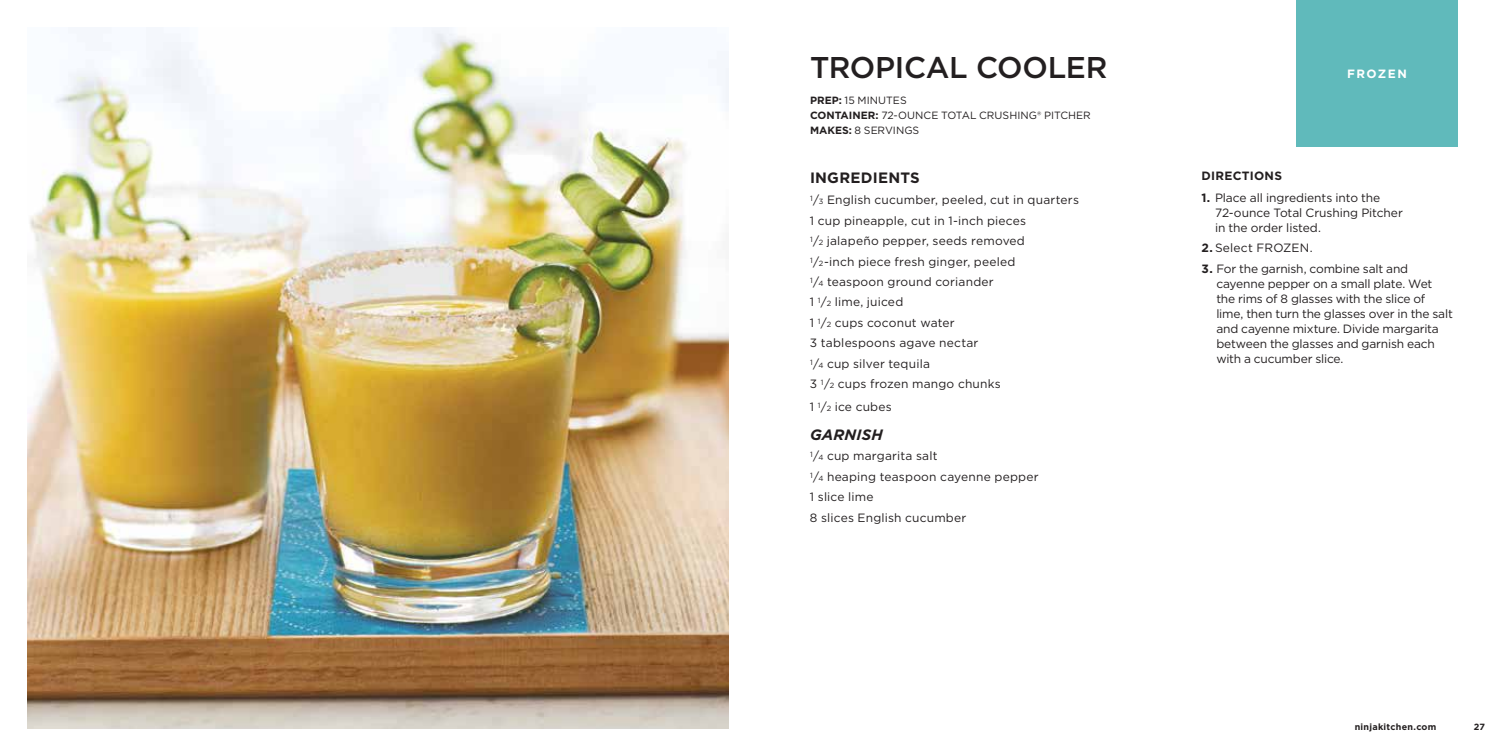
<style>
.page{position:relative;width:1512px;height:756px;background:#fff}
.page>*{position:absolute;margin:0;border:0;box-sizing:border-box;transform-origin:0 0}
.t1{font:500 30px "Gotham";letter-spacing:-.015em;color:#231f20}
.t2{font:700 15px "Gotham";letter-spacing:.015em;color:#231f20}
.t3{font:italic 700 15px "Gotham";letter-spacing:.01em;color:#231f20}
.t4{font:12px/20.4px "Gotham";letter-spacing:.005em;color:#231f20}
.t5{font:12px/15px "Gotham";letter-spacing:-.015em;color:#231f20}
.t6{font:700 12px "Gotham";letter-spacing:.025em;color:#231f20}
.t7{font:700 12px "Gotham";letter-spacing:.12em;color:#fff}
.t8{font:10.5px/14.7px "Gotham";letter-spacing:.005em;color:#231f20}
.t9{font:700 9px "Gotham";letter-spacing:.03em;color:#231f20}
.s1{font-weight:700}
.s2{font-size:7.5px}
</style>
<div class="page">
<img style="left:27px;top:27px;width:702px;height:702px">
<div style="left:1296px;top:0;width:162px;height:147px;background:#60babb"></div>
<h1 class="t1" style="left:810px;top:48px;width:299px">TROPICAL COOLER</h1>
<p class="t8" style="left:810px;top:93px;width:282px"><span class="s1">PREP:</span> 15 MINUTES<br><span class="s1">CONTAINER:</span> 72-OUNCE TOTAL CRUSHING® PITCHER<br><span class="s1">MAKES:</span> 8 SERVINGS</p>
<p class="t2" style="left:810px;top:167px;width:111px">INGREDIENTS</p>
<p class="t4" style="left:810px;top:190px;width:271px"><sup>1</sup>/<span class="s2">3</span> English cucumber, peeled, cut in quarters<br>1 cup pineapple, cut in 1-inch pieces<br><sup>1</sup>/<span class="s2">2</span> jalapeño pepper, seeds removed<br><sup>1</sup>/<span class="s2">2</span>-inch piece fresh ginger, peeled<br><sup>1</sup>/<span class="s2">4</span> teaspoon ground coriander<br>1 <sup>1</sup>/<span class="s2">2</span> lime, juiced<br>1 <sup>1</sup>/<span class="s2">2</span> cups coconut water<br>3 tablespoons agave nectar<br><sup>1</sup>/<span class="s2">4</span> cup silver tequila<br>3 <sup>1</sup>/<span class="s2">2</span> cups frozen mango chunks</p>
<p class="t4" style="left:810px;top:397px;width:83px">1 <sup>1</sup>/<span class="s2">2</span> ice cubes</p>
<p class="t3" style="left:810px;top:425px;width:74px">GARNISH</p>
<p class="t4" style="left:810px;top:446px;width:230px"><sup>1</sup>/<span class="s2">4</span> cup margarita salt<br><sup>1</sup>/<span class="s2">4</span> heaping teaspoon cayenne pepper<br>1 slice lime<br>8 slices English cucumber</p>
<p class="t7" style="left:1347px;top:66px;width:61px">FROZEN</p>
<p class="t6" style="left:1202px;top:168px;width:82px">DIRECTIONS</p>
<p class="t4" style="left:1215px;top:190px;width:189px;line-height:15px;text-indent:-14px"><span class="s1">1.</span> Place all ingredients into the<br>72-ounce Total Crushing Pitcher in the order listed.</p>
<p class="t4" style="left:1202px;top:238px;width:113px"><span class="s1">2.</span> Select FROZEN.</p>
<p class="t5" style="left:1216px;top:261px;width:238px;text-indent:-15px"><span class="s1">3.</span> For the garnish, combine salt and cayenne pepper on a small plate. Wet the rims of 8 glasses with the slice of lime, then turn the glasses over in the salt and cayenne mixture. Divide margarita between the glasses and garnish each with a cucumber slice.</p>
<p class="t9" style="left:1355px;top:721px;width:83px">ninjakitchen.com</p>
<p class="t9" style="left:1474px;top:721px;width:13px">27</p>
</div>
